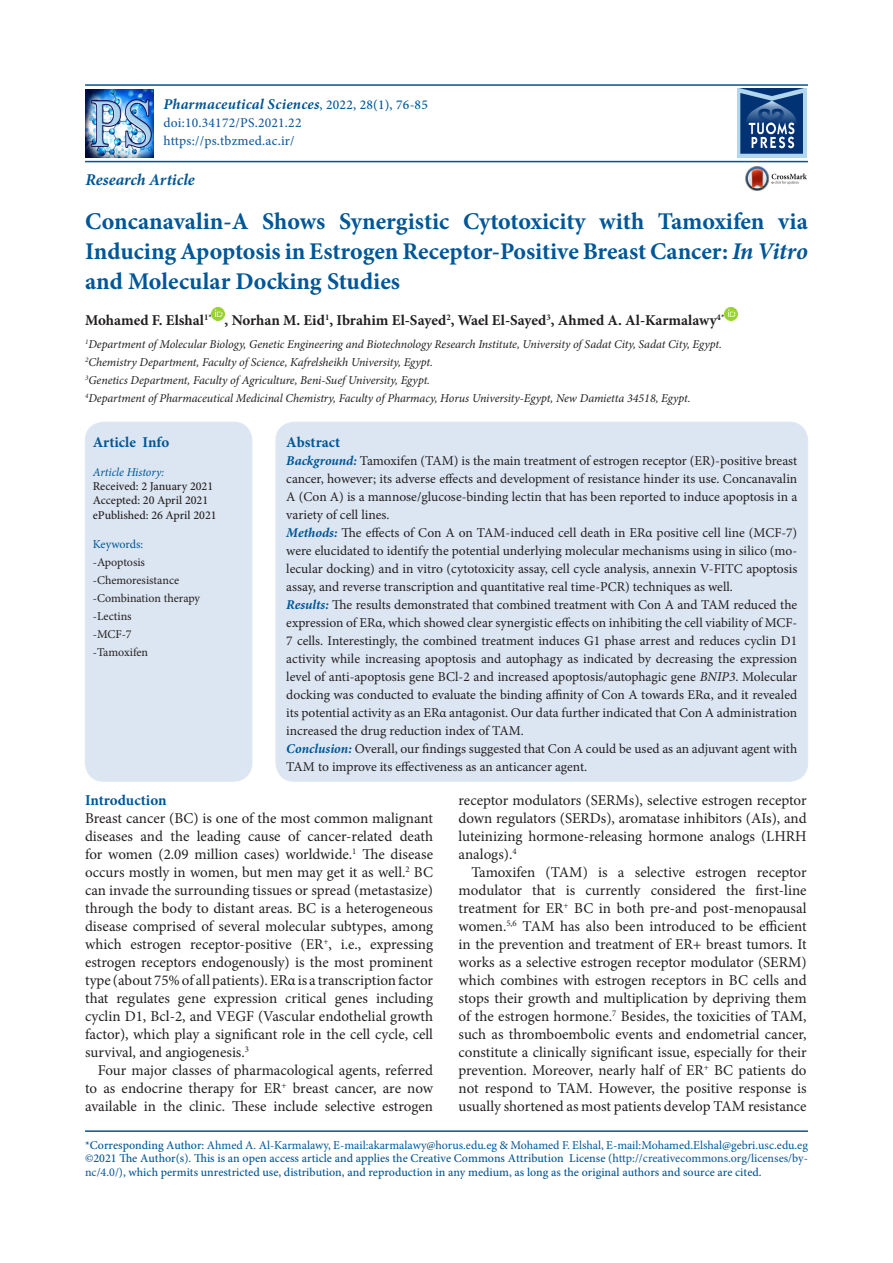
<style>
.page{position:relative;width:893px;height:1263px;background:#fff}
.page>*{position:absolute;margin:0;border:0;box-sizing:border-box;transform-origin:0 0}
.t1{font:700 24px/30px "Minion Pro";color:#005696;text-align:justify}
.t2{font:italic 700 16.5px "Minion Pro";color:#005696}
.t3{font:15px/18px "Minion Pro";color:#231f20;text-align:justify}
.t4{font:700 15px "Minion Pro";color:#231f20}
.t5{font:italic 700 15px "Minion Pro";letter-spacing:.015em;color:#005696}
.t6{font:700 15px "Minion Pro";color:#005696}
.t7{font:13.5px/18px "Minion Pro";color:#231f20}
.t8{font:500 13.5px/18px "Minion Pro";letter-spacing:.015em;color:#175d9e}
.t9{font:500 12px/13.5px "Minion Pro";color:#005696;text-align:justify}
.t10{font:italic 12px/18px "Minion Pro";letter-spacing:-.005em;color:#231f20}
.t11{font:12px/18px "Minion Pro";letter-spacing:-.005em;color:#231f20}
.t12{font:500 12px/14.4px "Minion Pro";color:#231f20}
.t13{font:italic 12px "Minion Pro";letter-spacing:-.01em;color:#005696}
.t14{font:12px "Minion Pro";letter-spacing:-.01em;color:#005696}
.s1{font-weight:500;font-style:normal;font-size:13.5px}
.s2{font-style:italic}
.s3{font-weight:700;font-style:italic;color:#005696}
.s4{font-weight:400}
.s5{color:#175d9e}
</style>
<div class="page">
<hr style="left:85px;top:84px;width:723px;height:2px;background:#005696">
<hr style="left:85px;top:1130px;width:723px;height:2px;background:#005696">
<svg style="left:212px;top:308px;width:13px;height:12px"></svg>
<svg style="left:725px;top:308px;width:12px;height:12px"></svg>
<img style="left:746px;top:167px;width:60px;height:23px">
<hr style="left:85px;top:161px;width:723px;height:1px;background:#005696">
<div style="left:276px;top:423px;width:531px;height:358px;background:#dce6f2;border-radius:18px"></div>
<div style="left:86px;top:423px;width:165px;height:358px;background:#dce6f2;border-radius:18px"></div>
<div style="left:86px;top:423px;width:165px;height:357px;border:1px solid #dce6f2;border-radius:18px"></div>
<img style="left:85px;top:89px;width:68px;height:68px">
<img style="left:737px;top:89px;width:69px;height:68px">
<p class="t5" style="left:163px;top:94px;width:266px">Pharmaceutical Sciences<span class="s1">, 2022, 28(1), 76-85</span></p>
<p class="t8" style="left:163px;top:114px;width:140px">doi:10.34172/PS.2021.22 https://ps.tbzmed.ac.ir/</p>
<p class="t2" style="left:86px;top:168px;width:111px">Research Article</p>
<h1 class="t1" style="left:85px;top:206px;width:724px">Concanavalin-A Shows Synergistic Cytotoxicity with Tamoxifen via Inducing Apoptosis in Estrogen Receptor-Positive Breast Cancer: <span class="s2">In Vitro </span>and Molecular Docking Studies</h1>
<p class="t4" style="left:85px;top:310px;width:641px">Mohamed F. Elshal<sup>1*</sup> , Norhan M. Eid<sup>1</sup>, Ibrahim El-Sayed<sup>2</sup>, Wael El-Sayed<sup>3</sup>, Ahmed A. Al‐Karmalawy<sup>4*</sup></p>
<p class="t10" style="left:85px;top:335px;width:638px"><sup>1</sup>Department of Molecular Biology, Genetic Engineering and Biotechnology Research Institute, University of Sadat City, Sadat City, Egypt.<br><sup>2</sup>Chemistry Department, Faculty of Science, Kafrelsheikh University, Egypt.<br><sup>3</sup>Genetics Department, Faculty of Agriculture, Beni-Suef University, Egypt.<br><sup>4</sup>Department of Pharmaceutical Medicinal Chemistry, Faculty of Pharmacy, Horus University-Egypt, New Damietta 34518, Egypt.</p>
<p class="t6" style="left:286px;top:431px;width:55px">Abstract</p>
<p class="t7" style="left:286px;top:451px;width:513px"><span class="s3">Background:</span> Tamoxifen (TAM) is the main treatment of estrogen receptor (ER)-positive breast cancer, however; its adverse effects and development of resistance hinder its use. Concanavalin A (Con A) is a mannose/glucose-binding lectin that has been reported to induce apoptosis in a variety of cell lines.<br><span class="s3">Methods:</span> The effects of Con A on TAM-induced cell death in ERα positive cell line (MCF-7) were elucidated to identify the potential underlying molecular mechanisms using in silico (mo&shy;lecular docking) and in vitro (cytotoxicity assay, cell cycle analysis, annexin V-FITC apoptosis assay, and reverse transcription and quantitative real time-PCR) techniques as well.<br><span class="s3">Results:</span> The results demonstrated that combined treatment with Con A and TAM reduced the expression of ERα, which showed clear synergistic effects on inhibiting the cell viability of MCF-7 cells. Interestingly, the combined treatment induces G1 phase arrest and reduces cyclin D1 activity while increasing apoptosis and autophagy as indicated by decreasing the expression level of anti-apoptosis gene BCl-2 and increased apoptosis/autophagic gene <span class="s2">BNIP3</span>. Molecular docking was conducted to evaluate the binding affinity of Con A towards ERα, and it revealed its potential activity as an ERα antagonist. Our data further indicated that Con A administration increased the drug reduction index of TAM.<br><span class="s3">Conclusion:</span> Overall, our findings suggested that Con A could be used as an adjuvant agent with TAM to improve its effectiveness as an anticancer agent.</p>
<p class="t6" style="left:93px;top:431px;width:78px">Article Info</p>
<p class="t13" style="left:93px;top:464px;width:73px">Article History:</p>
<p class="t12" style="left:93px;top:479px;width:125px">Received: 2 January 2021<br>Accepted: 20 April 2021 ePublished: 26 April 2021</p>
<p class="t14" style="left:93px;top:536px;width:52px">Keywords:</p>
<p class="t11" style="left:93px;top:553px;width:109px">-Apoptosis -Chemoresistance -Combination therapy -Lectins<br>-MCF-7<br>-Tamoxifen</p>
<p class="t6" style="left:85px;top:790px;width:83px">Introduction</p>
<p class="t3" style="left:85px;top:809px;width:350px">Breast cancer (BC) is one of the most common malignant diseases and the leading cause of cancer-related death for women (2.09 million cases) worldwide.<sup>1</sup> The disease occurs mostly in women, but men may get it as well.<sup>2</sup> BC can invade the surrounding tissues or spread (metastasize) through the body to distant areas. BC is a heterogeneous disease comprised of several molecular subtypes, among which estrogen receptor-positive (ER<sup>+</sup>, i.e., expressing estrogen receptors endogenously) is the most prominent type (about 75% of all patients). ERα is a transcription factor that regulates gene expression critical genes including cyclin D1, Bcl-2, and VEGF (Vascular endothelial growth factor), which play a significant role in the cell cycle, cell survival, and angiogenesis.<sup>3</sup></p>
<p class="t3" style="left:85px;top:1061px;width:350px;text-indent:13px">Four major classes of pharmacological agents, referred to as endocrine therapy for ER<sup>+</sup> breast cancer, are now available in the clinic. These include selective estrogen</p>
<p class="t3" style="left:459px;top:791px;width:350px">receptor modulators (SERMs), selective estrogen receptor down regulators (SERDs), aromatase inhibitors (AIs), and luteinizing hormone-releasing hormone analogs (LHRH analogs).<sup>4</sup></p>
<p class="t3" style="left:459px;top:863px;width:350px;text-indent:13px">Tamoxifen (TAM) is a selective estrogen receptor modulator that is currently considered the first-line treatment for ER<sup>+</sup> BC in both pre-and post-menopausal women.<sup>5,6</sup> TAM has also been introduced to be efficient in the prevention and treatment of ER+ breast tumors. It works as a selective estrogen receptor modulator (SERM) which combines with estrogen receptors in BC cells and stops their growth and multiplication by depriving them of the estrogen hormone.<sup>7</sup> Besides, the toxicities of TAM, such as thromboembolic events and endometrial cancer, constitute a clinically significant issue, especially for their prevention. Moreover, nearly half of ER<sup>+</sup> BC patients do not respond to TAM. However, the positive response is usually shortened as most patients develop TAM resistance</p>
<p class="t9" style="left:85px;top:1138px;width:724px">*Corresponding Author: <span class="s4">Ahmed A. Al‐Karmalawy, E-mail:akarmalawy@horus.edu.eg &amp; Mohamed F. Elshal, E-mail:Mohamed.Elshal@gebri.usc.edu.eg </span>©2021 The Author(s). This is an open access article and applies the Creative Commons Attribution License (<span class="s5">http://creativecommons.org/licenses/by&shy;nc/4.0/</span>), which permits unrestricted use, distribution, and reproduction in any medium, as long as the original authors and source are cited.</p>
</div>
